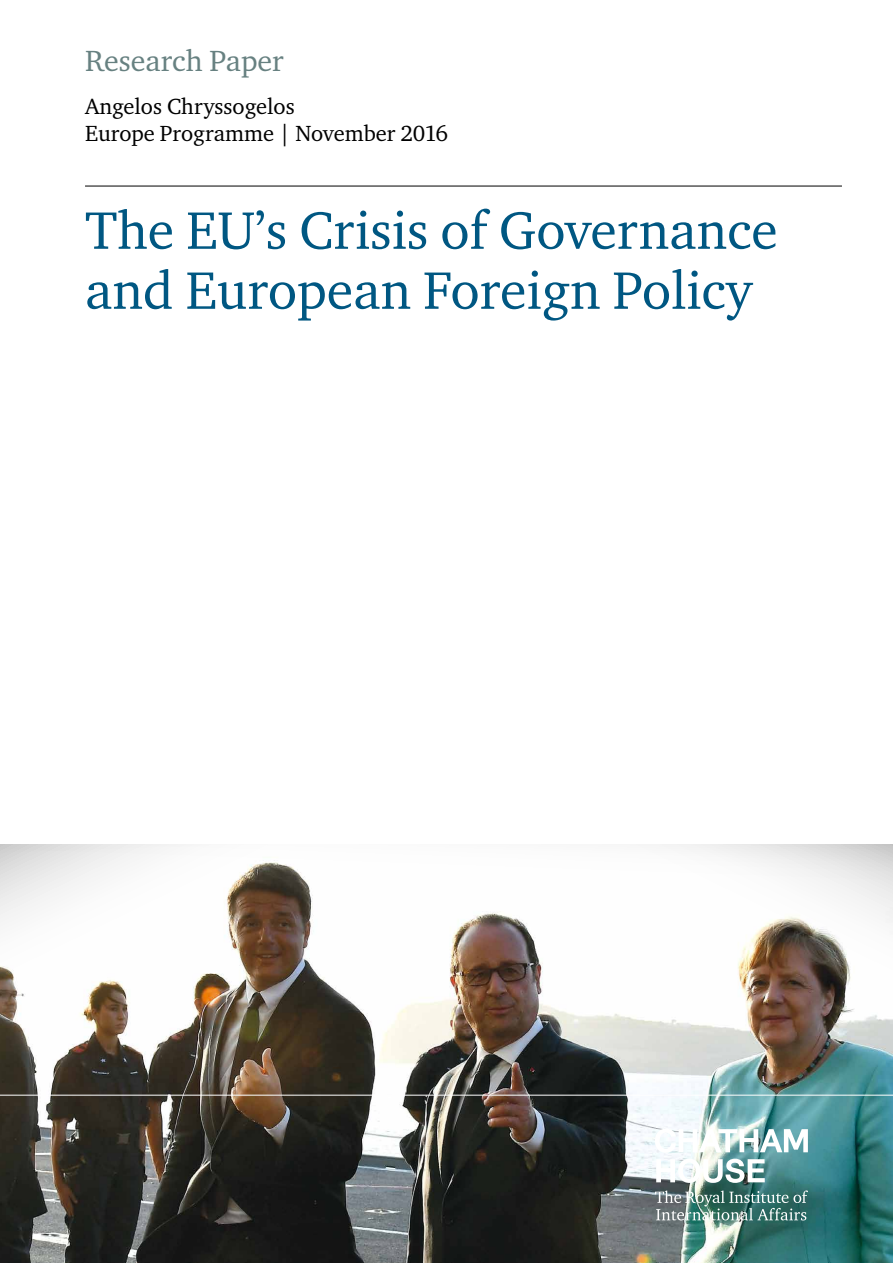
<style>
.page{position:relative;width:893px;height:1263px;background:#fff}
.page>*{position:absolute;margin:0;border:0;box-sizing:border-box;transform-origin:0 0}
.t1{font:54px/60px "Charter ITC";color:#005782}
.t2{font:30px "Charter ITC";color:#678181}
.t3{font:22.5px/27px "Charter ITC";color:#000}
</style>
<div class="page">
<img style="left:0;top:1254px;width:893px;height:9px">
<svg style="left:0;top:1225px;width:893px;height:29px;background:#3a4a48"></svg>
<img style="left:0;top:844px;width:893px;height:381px">
<hr style="left:0;top:1095px;width:893px;height:1px;background:#fff">
<svg style="left:655px;top:1128px;width:153px;height:25px"></svg>
<svg style="left:656px;top:1159px;width:109px;height:24px"></svg>
<img style="left:655px;top:1190px;width:153px;height:30px">
<hr style="left:85px;top:186px;width:757px;height:1px;background:#000">
<p class="t2" style="left:85px;top:42px;width:200px">Research Paper</p>
<p class="t3" style="left:85px;top:92px;width:364px">Angelos Chryssogelos<br>Europe Programme | November 2016</p>
<p class="t1" style="left:85px;top:199px;width:694px">The EU’s Crisis of Governance and European Foreign Policy</p>
</div>
